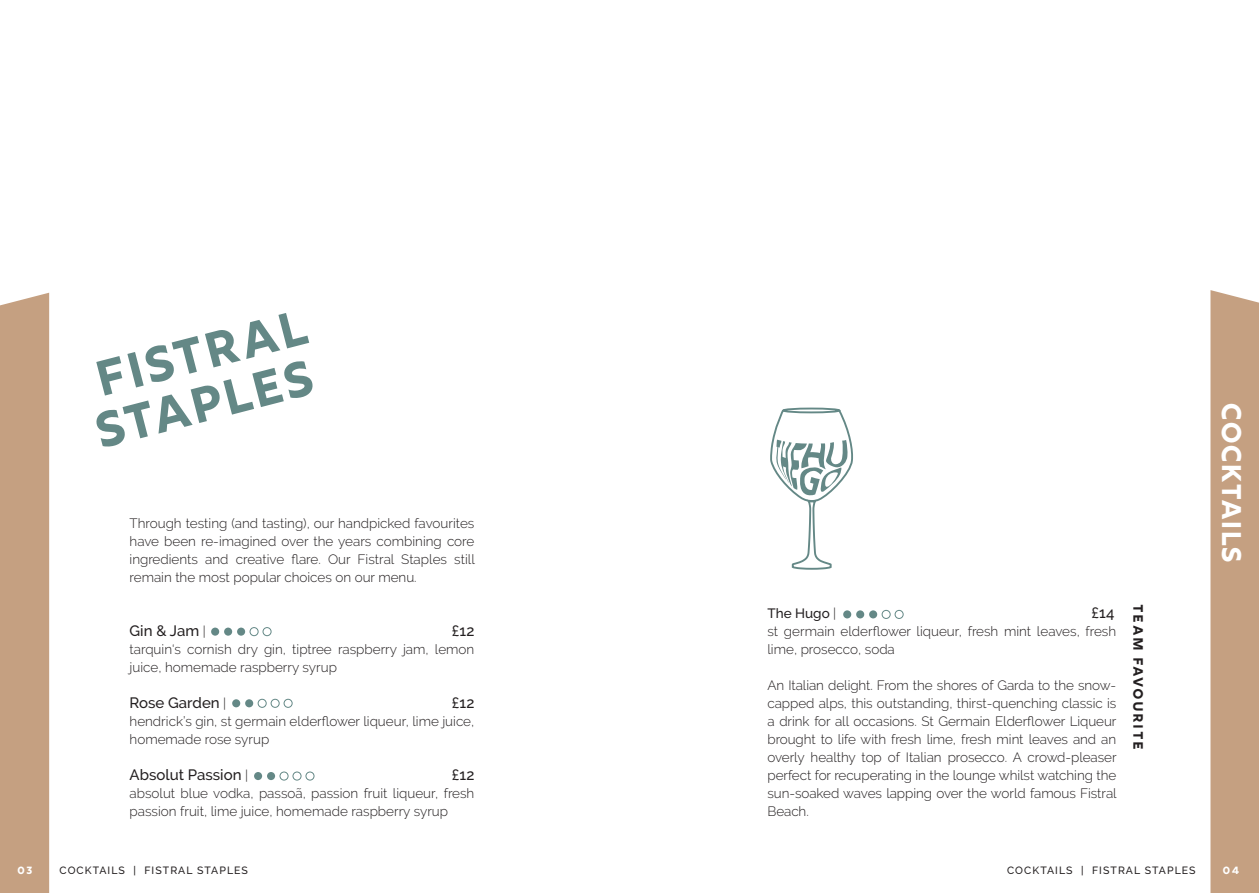
<style>
.page{position:relative;width:1259px;height:893px;background:#fff}
.page>*{position:absolute;margin:0;border:0;box-sizing:border-box;transform-origin:0 0}
.t1{font:49.5px "Rig Bold Face";color:#648886}
.t2{font:27px "Rig Bold Face";color:#fff}
.t3{font:500 15px "Raleway";color:#231f20}
.t4{font:300 13.5px/18px "Raleway";color:#231f20}
.t5{font:13.5px "Rig Bold Face";letter-spacing:.1em;color:#231f20}
.t6{font:500 13.5px "Raleway";color:#231f20}
.t7{font:500 10.5px "Raleway";letter-spacing:.1em;color:#231f20}
.t8{font:10.5px "Rig Bold Face";color:#fff}
.s1{font-weight:300;font-size:13.5px}
.s2{font-weight:300}
</style>
<div class="page">
<div style="left:0;top:293px;width:49px;height:600px;background:#c5a081"></div>
<div style="left:211px;top:628px;width:8px;height:8px;background:#648886;border-radius:50%"></div>
<div style="left:237px;top:628px;width:8px;height:8px;background:#648886;border-radius:50%"></div>
<div style="left:224px;top:628px;width:8px;height:8px;background:#648886;border-radius:50%"></div>
<div style="left:250px;top:627px;width:8px;height:9px;border:1px solid #648886;border-radius:50%"></div>
<div style="left:263px;top:627px;width:8px;height:9px;border:1px solid #648886;border-radius:50%"></div>
<div style="left:232px;top:699px;width:8px;height:8px;background:#648886;border-radius:50%"></div>
<div style="left:258px;top:699px;width:8px;height:9px;border:1px solid #648886;border-radius:50%"></div>
<div style="left:245px;top:699px;width:8px;height:8px;background:#648886;border-radius:50%"></div>
<div style="left:271px;top:699px;width:8px;height:9px;border:1px solid #648886;border-radius:50%"></div>
<div style="left:284px;top:699px;width:8px;height:9px;border:1px solid #648886;border-radius:50%"></div>
<div style="left:254px;top:772px;width:8px;height:8px;background:#648886;border-radius:50%"></div>
<div style="left:280px;top:772px;width:8px;height:8px;border:1px solid #648886;border-radius:50%"></div>
<div style="left:267px;top:772px;width:8px;height:8px;background:#648886;border-radius:50%"></div>
<div style="left:293px;top:772px;width:8px;height:8px;border:1px solid #648886;border-radius:50%"></div>
<div style="left:305px;top:772px;width:9px;height:8px;border:1px solid #648886;border-radius:50%"></div>
<svg style="left:1210px;top:290px;width:49px;height:603px;background:#c9a78b"></svg>
<div style="left:843px;top:610px;width:8px;height:8px;background:#648886;border-radius:50%"></div>
<div style="left:869px;top:610px;width:8px;height:8px;background:#648886;border-radius:50%"></div>
<div style="left:856px;top:610px;width:8px;height:8px;background:#648886;border-radius:50%"></div>
<div style="left:881px;top:610px;width:9px;height:9px;border:1px solid #648886;border-radius:50%"></div>
<div style="left:894px;top:610px;width:9px;height:9px;border:1px solid #648886;border-radius:50%"></div>
<svg style="left:770px;top:407px;width:83px;height:163px"></svg>
<p class="t8" style="left:17px;top:864px;width:17px">03</p>
<h1 class="t1" style="left:88px;top:350px;width:219px;rotate:-14deg">fistral</h1>
<h1 class="t1" style="left:88px;top:402px;width:227px;rotate:-14deg">Staples</h1>
<p class="t4" style="left:130px;top:515px;width:347px;text-align:justify">Through testing (and tasting), our handpicked favourites have been re-imagined over the years combining core ingredients and creative flare. Our Fistral Staples still remain the most popular choices on our menu.</p>
<p class="t3" style="left:130px;top:622px;width:78px">Gin &amp; Jam <span class="s1">|</span></p>
<p class="t3" style="left:452px;top:622px;width:24px">£12</p>
<p class="t4" style="left:130px;top:641px;width:346px">tarquin‘s cornish dry gin, tiptree raspberry jam, lemon juice, homemade raspberry syrup</p>
<p class="t3" style="left:130px;top:694px;width:98px">Rose Garden <span class="s1">|</span></p>
<p class="t3" style="left:452px;top:694px;width:24px">£12</p>
<p class="t4" style="left:130px;top:713px;width:346px">hendrick’s gin, st germain elderflower liqueur, lime juice, homemade rose syrup</p>
<p class="t3" style="left:130px;top:766px;width:120px">Absolut Passion <span class="s1">|</span></p>
<p class="t3" style="left:452px;top:766px;width:24px">£12</p>
<p class="t4" style="left:130px;top:785px;width:346px">absolut blue vodka, passoã, passion fruit liqueur, fresh passion fruit, lime juice, homemade raspberry syrup</p>
<p class="t7" style="left:60px;top:864px;width:190px">COCKTAILS | FISTRAL STAPLES</p>
<p class="t6" style="left:767px;top:606px;width:70px">The Hugo <span class="s2">|</span></p>
<p class="t3" style="left:1091px;top:604px;width:24px">£14</p>
<p class="t4" style="left:767px;top:623px;width:350px">st germain elderflower liqueur, fresh mint leaves, fresh lime, prosecco, soda</p>
<p class="t4" style="left:767px;top:677px;width:351px;text-align:justify">An Italian delight. From the shores of Garda to the snow&shy;capped alps, this outstanding, thirst-quenching classic is a drink for all occasions. St Germain Elderflower Liqueur brought to life with fresh lime, fresh mint leaves and an overly healthy top of Italian prosecco. A crowd-pleaser perfect for recuperating in the lounge whilst watching the sun-soaked waves lapping over the world famous Fistral Beach.</p>
<p class="t5" style="left:1146px;top:604px;width:147px;rotate:90deg">team favourite</p>
<h2 class="t2" style="left:1248px;top:402px;width:163px;rotate:90deg">COCKTAILS</h2>
<p class="t7" style="left:1007px;top:864px;width:190px">COCKTAILS | FISTRAL STAPLES</p>
<p class="t8" style="left:1222px;top:864px;width:18px">04</p>
</div>
